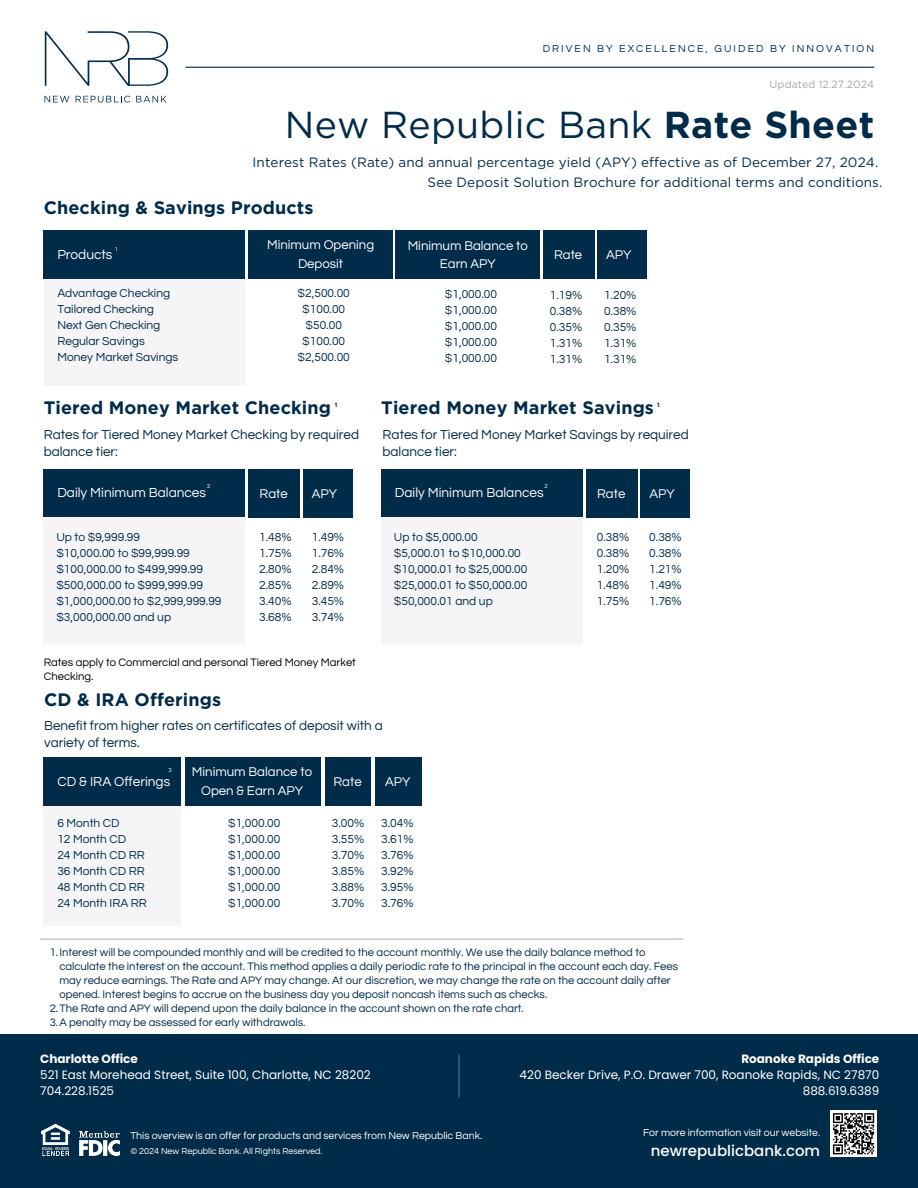
<style>
.page{position:relative;width:918px;height:1188px;background:#fff}
.page>*{position:absolute;margin:0;border:0;box-sizing:border-box;transform-origin:0 0}
.t1{font:37.5px "Gotham";letter-spacing:.005em;color:#002b49}
.t2{font:700 18px "Gotham";letter-spacing:.005em;color:#002b49}
.t3{font:500 15px "Poppins";color:#fff}
.t4{font:13.65px "Questrial";color:#fff}
.t5{font:13.5px/16.8px "Questrial";color:#002b49}
.t6{font:13.5px/20.2px "Gotham";letter-spacing:.005em;color:#002b49}
.t7{font:13.2px/18.5px "Questrial";color:#fff;text-align:center}
.t8{font:12px/16px "Questrial";color:#002b49;text-align:justify}
.t9{font:12px/16px "Poppins";color:#fff}
.t10{font:11.25px/14.1px "Questrial";color:#002b49}
.t11{font:11.25px/14.1px "Questrial";color:#000}
.t12{font:10.5px "Questrial";color:#fff}
.t13{font:10.5px "Questrial";letter-spacing:.2em;color:#002b49}
.t14{font:10.5px "Gotham";letter-spacing:.005em;color:#a6a6a6}
.t15{font:9px "Questrial";color:#fff}
.t16{font:6px "Questrial";color:#fff}
.t17{font:700 6px "Gotham";color:#002b49}
.s1{font-weight:700}
</style>
<div class="page">
<hr style="left:185px;top:67px;width:689px;height:1px;background:#002b49">
<svg style="left:45px;top:96px;width:24px;height:6px"></svg>
<svg style="left:76px;top:96px;width:54px;height:7px"></svg>
<svg style="left:45px;top:31px;width:123px;height:55px"></svg>
<svg style="left:136px;top:96px;width:31px;height:6px"></svg>
<div style="left:0;top:1034px;width:918px;height:154px;background:#002b49"></div>
<div style="left:830px;top:1110px;width:47px;height:47px;background:#fff"></div>
<svg style="left:832px;top:1113px;width:43px;height:42px"></svg>
<img style="left:79px;top:1131px;width:40px;height:24px">
<img style="left:41px;top:1124px;width:29px;height:32px">
<div style="left:44px;top:230px;width:201px;height:49px;background:#002b49"></div>
<div style="left:44px;top:279px;width:201px;height:107px;background:#f5f5f7"></div>
<div style="left:249px;top:230px;width:144px;height:49px;background:#002b49"></div>
<div style="left:543px;top:230px;width:52px;height:49px;background:#002b49"></div>
<div style="left:598px;top:230px;width:49px;height:49px;background:#002b49"></div>
<div style="left:396px;top:230px;width:144px;height:49px;background:#002b49"></div>
<div style="left:381px;top:469px;width:202px;height:49px;background:#002b49"></div>
<div style="left:381px;top:518px;width:202px;height:127px;background:#f5f5f7"></div>
<div style="left:586px;top:469px;width:52px;height:49px;background:#002b49"></div>
<div style="left:641px;top:469px;width:49px;height:49px;background:#002b49"></div>
<hr style="left:40px;top:938px;width:643px;height:2px;background:#002b49">
<div style="left:44px;top:469px;width:201px;height:49px;background:#002b49"></div>
<div style="left:44px;top:518px;width:201px;height:127px;background:#f5f5f7"></div>
<div style="left:249px;top:469px;width:51px;height:49px;background:#002b49"></div>
<div style="left:303px;top:469px;width:49px;height:49px;background:#002b49"></div>
<hr style="left:458px;top:1055px;width:2px;height:42px;background:#fff">
<div style="left:44px;top:757px;width:137px;height:49px;background:#002b49"></div>
<div style="left:44px;top:806px;width:137px;height:119px;background:#f5f5f7"></div>
<div style="left:185px;top:757px;width:136px;height:49px;background:#002b49"></div>
<div style="left:325px;top:757px;width:45px;height:49px;background:#002b49"></div>
<div style="left:375px;top:757px;width:46px;height:49px;background:#002b49"></div>
<p class="t13" style="left:543px;top:43px;width:333px">DRIVEN BY EXCELLENCE, GUIDED BY INNOVATION</p>
<h6 class="t14" style="left:770px;top:77px;width:106px">Updated 12.27.2024</h6>
<h4 class="t1" style="left:285px;top:102px;width:591px">New Republic Bank <span class="s1">Rate Sheet</span></h4>
<h6 class="t6" style="left:428px;top:152px;width:456px;text-indent:-175px">Interest Rates (Rate) and annual percentage yield (APY) effective as of December 27, 2024.<br>See Deposit Solution Brochure for additional terms and conditions.</h6>
<h6 class="t2" style="left:44px;top:197px;width:271px">Checking &amp; Savings Products</h6>
<h6 class="t4" style="left:57px;top:247px;width:57px">Products</h6>
<h5 class="t16" style="left:115px;top:246px;width:5px">1</h5>
<h6 class="t8" style="left:57px;top:286px;width:123px;text-align:left">Advantage Checking<br>Tailored Checking<br>Next Gen Checking<br>Regular Savings<br>Money Market Savings</h6>
<h6 class="t7" style="left:267px;top:236px;width:109px">Minimum Opening<br>Deposit</h6>
<h6 class="t8" style="left:298px;top:286px;width:54px;text-align:center">$2,500.00 $100.00 $50.00 $100.00 $2,500.00</h6>
<p class="t7" style="left:408px;top:236px;width:122px">Minimum Balance to<br>Earn APY</p>
<h4 class="t8" style="left:445px;top:286px;width:54px">$1,000.00 $1,000.00 $1,000.00 $1,000.00 $1,000.00</h4>
<h6 class="t7" style="left:554px;top:246px;width:30px">Rate</h6>
<h2 class="t7" style="left:606px;top:246px;width:27px">APY</h2>
<p class="t8" style="left:550px;top:287px;width:34px">1.19% 0.38% 0.35% 1.31% 1.31%</p>
<h4 class="t8" style="left:604px;top:287px;width:34px">1.20% 0.38% 0.35% 1.31% 1.31%</h4>
<p class="t2" style="left:44px;top:397px;width:289px">Tiered Money Market Checking</p>
<h6 class="t17" style="left:335px;top:402px;width:4px">1</h6>
<h6 class="t2" style="left:381px;top:397px;width:274px">Tiered Money Market Savings</h6>
<p class="t17" style="left:657px;top:402px;width:4px">1</p>
<h6 class="t5" style="left:44px;top:427px;width:317px">Rates for Tiered Money Market Checking by required balance tier:</h6>
<h4 class="t5" style="left:383px;top:427px;width:308px">Rates for Tiered Money Market Savings by required balance tier:</h4>
<h4 class="t16" style="left:207px;top:483px;width:5px">2</h4>
<p class="t4" style="left:57px;top:486px;width:150px">Daily Minimum Balances</p>
<p class="t8" style="left:56px;top:529px;width:167px;text-align:left">Up to $9,999.99<br>$10,000.00 to $99,999.99 $100,000.00 to $499,999.99 $500,000.00 to $999,999.99 $1,000,000.00 to $2,999,999.99 $3,000,000.00 and up</p>
<h6 class="t7" style="left:260px;top:484px;width:30px">Rate</h6>
<h5 class="t7" style="left:312px;top:484px;width:27px">APY</h5>
<h6 class="t8" style="left:259px;top:529px;width:34px">1.48% 1.75% 2.80%</h6>
<p class="t8" style="left:259px;top:577px;width:34px">2.85% 3.40% 3.68%</p>
<h2 class="t8" style="left:312px;top:529px;width:34px">1.49% 1.76% 2.84%</h2>
<h4 class="t8" style="left:312px;top:577px;width:34px">2.89% 3.45% 3.74%</h4>
<p class="t16" style="left:545px;top:483px;width:5px">2</p>
<h4 class="t4" style="left:395px;top:486px;width:150px">Daily Minimum Balances</h4>
<h6 class="t8" style="left:394px;top:529px;width:135px;text-align:left">Up to $5,000.00 $5,000.01 to $10,000.00 $10,000.01 to $25,000.00 $25,000.01 to $50,000.00 $50,000.01 and up</h6>
<p class="t7" style="left:597px;top:484px;width:30px">Rate</p>
<h6 class="t7" style="left:649px;top:484px;width:27px">APY</h6>
<h5 class="t8" style="left:597px;top:529px;width:34px">0.38% 0.38% 1.20%</h5>
<h6 class="t8" style="left:597px;top:577px;width:34px">1.48%<br>1.75%</h6>
<h2 class="t8" style="left:649px;top:529px;width:34px">0.38% 0.38% 1.21%</h2>
<p class="t8" style="left:649px;top:577px;width:34px">1.49%<br>1.76%</p>
<h6 class="t11" style="left:44px;top:655px;width:314px">Rates apply to Commercial and personal Tiered Money Market<br>Checking.</h6>
<h6 class="t2" style="left:44px;top:688px;width:178px">CD &amp; IRA Offerings</h6>
<h6 class="t5" style="left:44px;top:718px;width:340px">Benefit from higher rates on certificates of deposit with a variety of terms.</h6>
<p class="t7" style="left:192px;top:763px;width:122px">Minimum Balance to<br>Open &amp; Earn APY</p>
<h6 class="t8" style="left:228px;top:815px;width:54px">$1,000.00 $1,000.00 $1,000.00 $1,000.00 $1,000.00 $1,000.00</h6>
<p class="t16" style="left:169px;top:767px;width:5px">3</p>
<h6 class="t4" style="left:57px;top:774px;width:114px">CD &amp; IRA Offerings</h6>
<p class="t7" style="left:333px;top:772px;width:30px">Rate</p>
<p class="t7" style="left:385px;top:772px;width:27px">APY</p>
<p class="t8" style="left:332px;top:815px;width:34px">3.00% 3.55% 3.70% 3.85% 3.88% 3.70%</p>
<p class="t8" style="left:381px;top:815px;width:34px">3.04% 3.61% 3.76% 3.92% 3.95% 3.76%</p>
<p class="t8" style="left:57px;top:815px;width:89px;text-align:left">6 Month CD<br>12 Month CD<br>24 Month CD RR<br>36 Month CD RR<br>48 Month CD RR</p>
<p class="t8" style="left:57px;top:895px;width:91px">24 Month IRA RR</p>
<h4 class="t10" style="left:59px;top:945px;width:620px;text-indent:-10px">1.Interest will be compounded monthly and will be credited to the account monthly. We use the daily balance method to calculate the interest on the account. This method applies a daily periodic rate to the principal in the account each day. Fees may reduce earnings. The Rate and APY may change. At our discretion, we may change the rate on the account daily after opened. Interest begins to accrue on the business day you deposit noncash items such as checks.</h4>
<h2 class="t10" style="left:50px;top:1001px;width:476px">2.The Rate and APY will depend upon the daily balance in the account shown on the rate chart.</h2>
<p class="t10" style="left:50px;top:1015px;width:257px">3.A penalty may be assessed for early withdrawals.</p>
<h5 class="t9" style="left:40px;top:1051px;width:332px"><span class="s1">Charlotte Office<br></span>521 East Morehead Street, Suite 100, Charlotte, NC 28202<br>704.228.1525</h5>
<h6 class="t9" style="left:520px;top:1051px;width:361px;text-align:right"><span class="s1">Roanoke Rapids Office<br></span>420 Becker Drive, P.O. Drawer 700, Roanoke Rapids, NC 27870<br>888.619.6389</h6>
<h1 class="t12" style="left:130px;top:1130px;width:353px">This overview is an offer for products and services from New Republic Bank.</h1>
<p class="t12" style="left:643px;top:1127px;width:179px">For more information visit our website.</p>
<p class="t15" style="left:130px;top:1147px;width:194px">© 2024 New Republic Bank. All Rights Reserved.</p>
<p class="t3" style="left:651px;top:1140px;width:171px">newrepublicbank.com</p>
</div>
